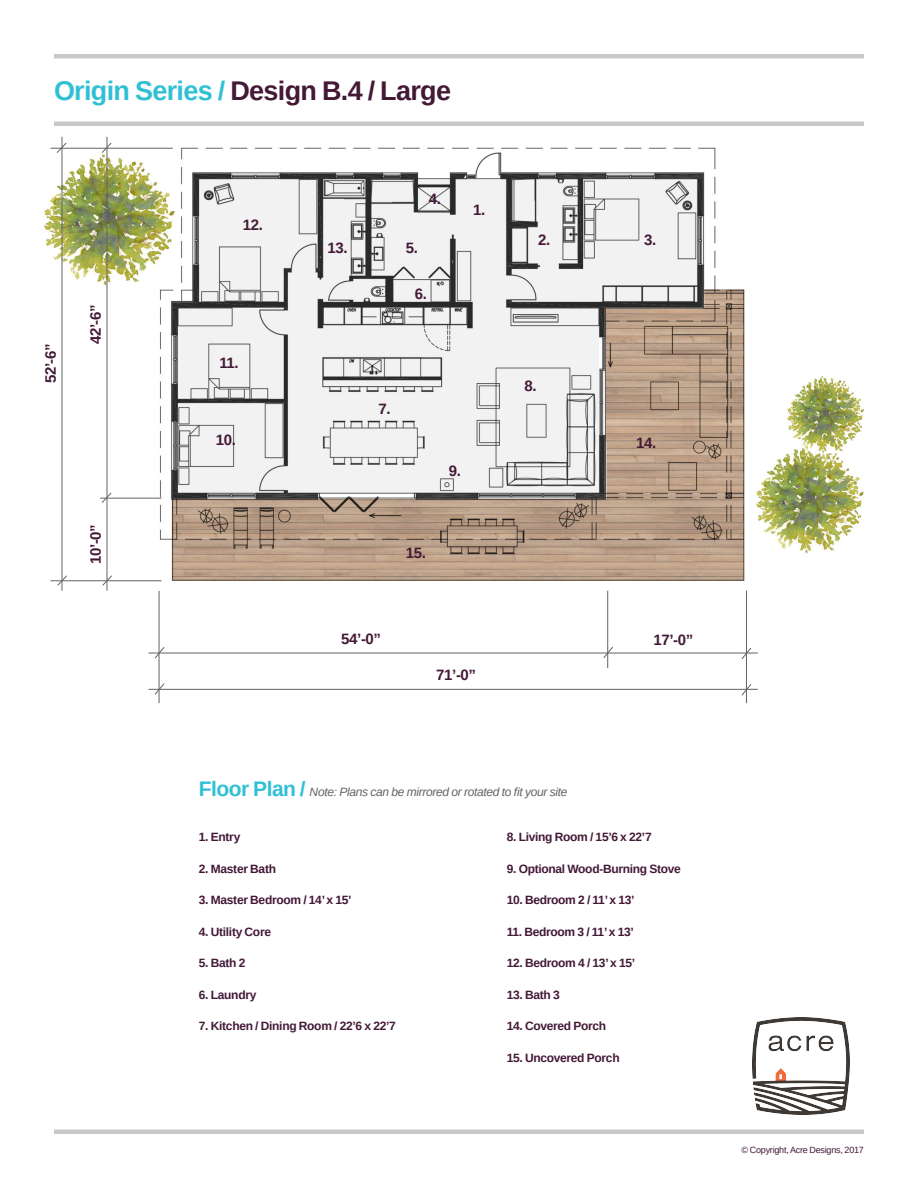
<style>
.page{position:relative;width:918px;height:1188px;background:#fff}
.page>*{position:absolute;margin:0;border:0;box-sizing:border-box;transform-origin:0 0}
.H3__No_Baseline{font:700 27px "Liberation Sans";letter-spacing:-.025em;color:#431936}
.H3__No_Baseline-2{font:700 15px "Liberation Sans";letter-spacing:-.025em;color:#431936}
.H3__No_Baseline-3{font:700 12px "Liberation Sans";letter-spacing:-.025em;color:#431936}
.H3__No_Baseline-4{font:700 12px "Liberation Sans";letter-spacing:-.025em;color:#421635}
.H3__No_Baseline-5{font:italic 12px "Liberation Sans";letter-spacing:-.025em;color:#636366}
.H3__No_Baseline-6{font:9px "Liberation Sans";letter-spacing:-.025em;color:#431936}
.s1{color:#30c0d5}
.s2{font-weight:700;font-style:normal;font-size:21px;color:#30c0d5}
.s3{color:#431936}
</style>
<div class="page">
<hr style="left:54px;top:54px;width:810px;height:4px;background:#c7c8ca">
<hr style="left:54px;top:122px;width:810px;height:4px;background:#c7c8ca">
<div style="left:54px;top:1129px;width:810px;height:5px;background:#c7c8ca"></div>
<img style="left:752px;top:1018px;width:98px;height:97px">
<img style="left:44px;top:137px;width:820px;height:493px">
<hr style="left:607px;top:591px;width:1px;height:77px;background:#636366">
<hr style="left:746px;top:591px;width:1px;height:112px;background:#636366">
<hr style="left:148px;top:653px;width:610px;height:1px;background:#636366">
<svg style="left:603px;top:646px;width:11px;height:13px"></svg>
<svg style="left:741px;top:647px;width:11px;height:12px"></svg>
<hr style="left:107px;top:137px;width:1px;height:454px;background:#636366">
<hr style="left:50px;top:580px;width:112px;height:1px;background:#636366">
<hr style="left:100px;top:498px;width:62px;height:1px;background:#636366">
<svg style="left:102px;top:575px;width:11px;height:11px"></svg>
<svg style="left:101px;top:492px;width:11px;height:12px"></svg>
<hr style="left:50px;top:148px;width:123px;height:1px;background:#636366">
<svg style="left:101px;top:142px;width:11px;height:12px"></svg>
<hr style="left:159px;top:591px;width:1px;height:112px;background:#636366">
<svg style="left:154px;top:646px;width:11px;height:13px"></svg>
<hr style="left:62px;top:137px;width:1px;height:454px;background:#636366">
<svg style="left:57px;top:575px;width:11px;height:11px"></svg>
<svg style="left:56px;top:142px;width:11px;height:12px"></svg>
<hr style="left:148px;top:689px;width:610px;height:1px;background:#636366">
<svg style="left:741px;top:684px;width:11px;height:12px"></svg>
<svg style="left:154px;top:683px;width:11px;height:12px"></svg>
<p class="H3__No_Baseline" style="left:54px;top:72px;width:399px"><span class="s1">Origin Series /</span> Design B.4 / Large</p>
<p class="H3__No_Baseline-2" style="left:40px;top:383px;width:41px;rotate:-90deg">52’-6”</p>
<p class="H3__No_Baseline-2" style="left:85px;top:344px;width:41px;rotate:-90deg">42’-6”</p>
<p class="H3__No_Baseline-2" style="left:85px;top:564px;width:41px;rotate:-90deg">10’-0”</p>
<p class="H3__No_Baseline-2" style="left:243px;top:215px;width:22px">12.</p>
<p class="H3__No_Baseline-2" style="left:220px;top:352px;width:21px">11.</p>
<p class="H3__No_Baseline-2" style="left:216px;top:429px;width:22px">10.</p>
<p class="H3__No_Baseline-2" style="left:429px;top:189px;width:14px">4.</p>
<p class="H3__No_Baseline-2" style="left:328px;top:237px;width:22px">13.</p>
<p class="H3__No_Baseline-2" style="left:406px;top:237px;width:14px">5.</p>
<p class="H3__No_Baseline-2" style="left:415px;top:283px;width:14px">6.</p>
<p class="H3__No_Baseline-2" style="left:473px;top:200px;width:14px">1.</p>
<p class="H3__No_Baseline-2" style="left:378px;top:398px;width:14px">7.</p>
<p class="H3__No_Baseline-2" style="left:449px;top:460px;width:14px">9.</p>
<p class="H3__No_Baseline-2" style="left:406px;top:543px;width:22px">15.</p>
<p class="H3__No_Baseline-2" style="left:341px;top:629px;width:41px">54’-0”</p>
<p class="H3__No_Baseline-2" style="left:436px;top:665px;width:41px">71’-0”</p>
<p class="H3__No_Baseline-2" style="left:538px;top:229px;width:14px">2.</p>
<p class="H3__No_Baseline-2" style="left:644px;top:230px;width:14px">3.</p>
<p class="H3__No_Baseline-2" style="left:524px;top:376px;width:14px">8.</p>
<p class="H3__No_Baseline-2" style="left:636px;top:433px;width:22px">14.</p>
<p class="H3__No_Baseline-2" style="left:653px;top:630px;width:41px">17’-0”</p>
<p class="H3__No_Baseline-5" style="left:199px;top:784px;width:370px"><span class="s2">Floor Plan /</span> Note: Plans can be mirrored or rotated to fit your site</p>
<p class="H3__No_Baseline-4" style="left:199px;top:829px;width:43px"><span class="s3">1.</span> Entry</p>
<p class="H3__No_Baseline-4" style="left:199px;top:860px;width:79px">2. Master Bath</p>
<p class="H3__No_Baseline-4" style="left:199px;top:892px;width:154px">3. Master Bedroom / 14’ x 15’</p>
<p class="H3__No_Baseline-3" style="left:199px;top:923px;width:74px">4. Utility Core</p>
<p class="H3__No_Baseline-3" style="left:199px;top:955px;width:48px">5. Bath 2</p>
<p class="H3__No_Baseline-4" style="left:199px;top:986px;width:59px">6. Laundry</p>
<p class="H3__No_Baseline-3" style="left:199px;top:1018px;width:198px">7. Kitchen / Dining Room / 22’6 x 22’7</p>
<p class="H3__No_Baseline-3" style="left:507px;top:829px;width:146px">8. Living Room / 15’6 x 22’7</p>
<p class="H3__No_Baseline-3" style="left:507px;top:860px;width:176px">9. Optional Wood-Burning Stove</p>
<p class="H3__No_Baseline-4" style="left:507px;top:892px;width:129px"><span class="s3">10.</span> Bedroom 2 / 11’ x 13’</p>
<p class="H3__No_Baseline-4" style="left:507px;top:923px;width:129px">11. Bedroom 3 / 11’ x 13’</p>
<p class="H3__No_Baseline-3" style="left:507px;top:955px;width:130px">12. Bedroom 4 / 13’ x 15’</p>
<p class="H3__No_Baseline-3" style="left:507px;top:986px;width:54px">13. Bath 3</p>
<p class="H3__No_Baseline-3" style="left:507px;top:1018px;width:101px">14. Covered Porch</p>
<p class="H3__No_Baseline-3" style="left:507px;top:1049px;width:114px">15. Uncovered Porch</p>
<p class="H3__No_Baseline-6" style="left:742px;top:1144px;width:124px">© Copyright, Acre Designs, 2017</p>
</div>
